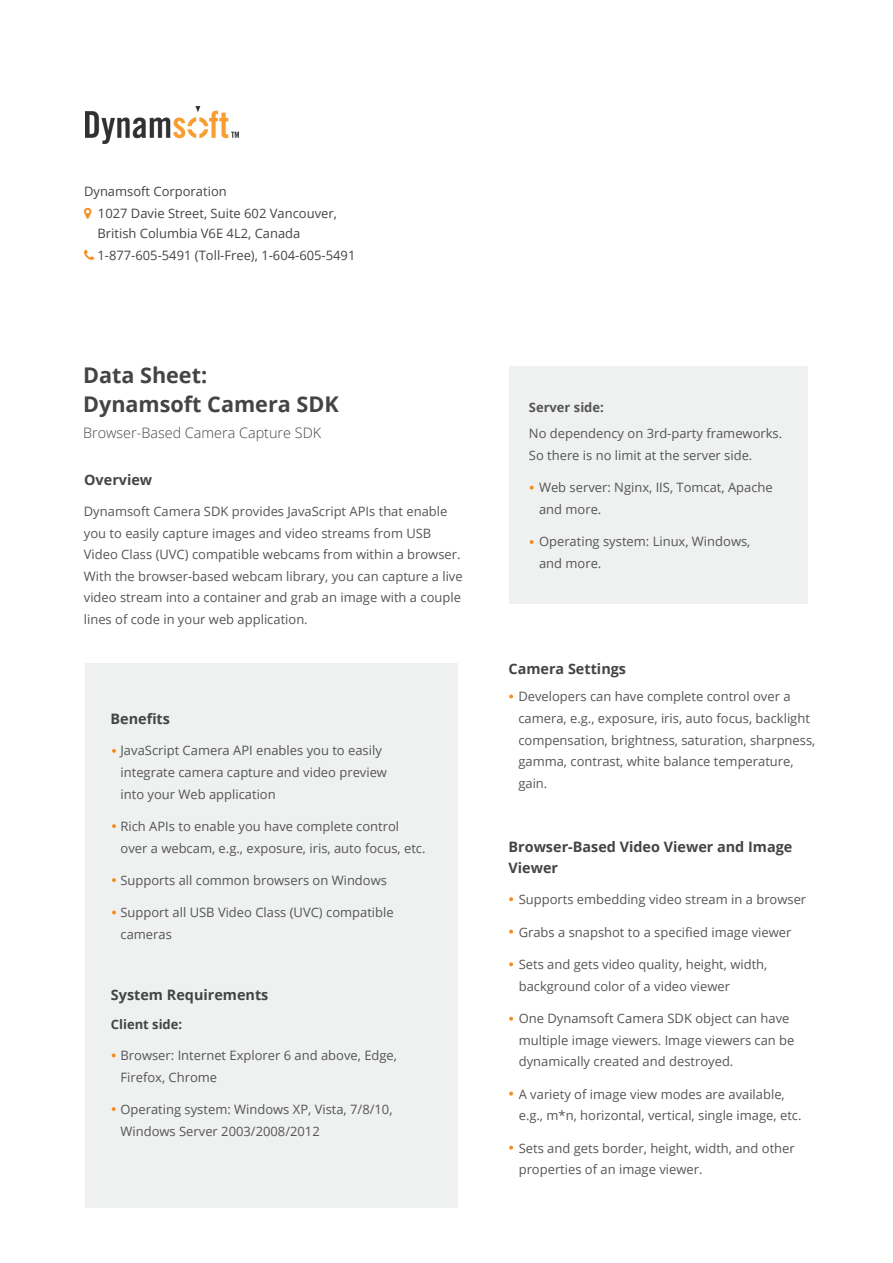
<style>
.page{position:relative;width:893px;height:1263px;background:#fff}
.page>*{position:absolute;margin:0;border:0;box-sizing:border-box;transform-origin:0 0}
.t1{font:700 21.6px/29.5px "Open Sans";color:#434444}
.t2{font:700 14.4px/21.6px "Open Sans";color:#434444}
.t3{font:300 14.4px "Open Sans";color:#434444}
.t4{font:12.9px/21.6px "Open Sans";color:#545554}
.t5{font:12.9px/21.9px "Open Sans";color:#434444}
.t6{font:700 12.9px "Open Sans";color:#545554}
.t7{font:700 12.9px "Open Sans";color:#434444}
</style>
<div class="page">
<svg style="left:509px;top:1145px;width:4px;height:4px"></svg>
<svg style="left:509px;top:1091px;width:4px;height:4px"></svg>
<svg style="left:509px;top:1017px;width:4px;height:4px"></svg>
<svg style="left:509px;top:962px;width:4px;height:4px"></svg>
<svg style="left:509px;top:929px;width:4px;height:4px"></svg>
<svg style="left:509px;top:897px;width:4px;height:4px"></svg>
<svg style="left:509px;top:694px;width:4px;height:4px"></svg>
<div style="left:509px;top:366px;width:299px;height:238px;background:#eff0f0"></div>
<svg style="left:530px;top:486px;width:4px;height:4px"></svg>
<svg style="left:530px;top:540px;width:4px;height:4px"></svg>
<div style="left:85px;top:663px;width:372px;height:544px;background:#eff0f0"></div>
<svg style="left:112px;top:1053px;width:4px;height:4px"></svg>
<svg style="left:112px;top:1107px;width:4px;height:4px"></svg>
<svg style="left:112px;top:749px;width:4px;height:4px"></svg>
<svg style="left:112px;top:910px;width:4px;height:4px"></svg>
<svg style="left:112px;top:878px;width:4px;height:4px"></svg>
<svg style="left:112px;top:824px;width:4px;height:4px"></svg>
<img style="left:85px;top:106px;width:153px;height:38px">
<p class="t5" style="left:98px;top:180px;width:240px;text-indent:-14px">Dynamsoft Corporation<br>1027 Davie Street, Suite 602 Vancouver,</p>
<p class="t5" style="left:97px;top:222px;width:259px">British Columbia V6E 4L2, Canada<br>1-877-605-5491 (Toll-Free), 1-604-605-5491</p>
<h1 class="t1" style="left:83px;top:359px;width:257px">Data Sheet:<br>Dynamsoft Camera SDK</h1>
<p class="t3" style="left:83px;top:423px;width:240px">Browser-Based Camera Capture SDK</p>
<p class="t2" style="left:84px;top:469px;width:70px">Overview</p>
<p class="t4" style="left:84px;top:500px;width:380px">Dynamsoft Camera SDK provides JavaScript APIs that enable you to easily capture images and video streams from USB Video Class (UVC) compatible webcams from within a browser.<br>With the browser-based webcam library, you can capture a live video stream into a container and grab an image with a couple lines of code in your web application.</p>
<p class="t2" style="left:111px;top:708px;width:61px">Benefits</p>
<p class="t4" style="left:121px;top:739px;width:268px">JavaScript Camera API enables you to easily integrate camera capture and video preview into your Web application</p>
<p class="t4" style="left:121px;top:815px;width:307px">Rich APIs to enable you have complete control over a webcam, e.g., exposure, iris, auto focus, etc.</p>
<p class="t4" style="left:121px;top:869px;width:268px">Supports all common browsers on Windows</p>
<p class="t4" style="left:121px;top:901px;width:275px">Support all USB Video Class (UVC) compatible cameras</p>
<p class="t2" style="left:111px;top:984px;width:159px">System Requirements</p>
<p class="t7" style="left:111px;top:1015px;width:73px">Client side:</p>
<p class="t4" style="left:121px;top:1044px;width:278px">Browser: Internet Explorer 6 and above, Edge,<br>Firefox, Chrome</p>
<p class="t4" style="left:121px;top:1098px;width:274px">Operating system: Windows XP, Vista, 7/8/10,<br>Windows Server 2003/2008/2012</p>
<p class="t6" style="left:529px;top:398px;width:76px">Server side:</p>
<p class="t4" style="left:529px;top:423px;width:255px">No dependency on 3rd-party frameworks.<br>So there is no limit at the server side.</p>
<p class="t4" style="left:539px;top:477px;width:235px">Web server: Nginx, IIS, Tomcat, Apache and more.</p>
<p class="t4" style="left:539px;top:531px;width:213px">Operating system: Linux, Windows, and more.</p>
<p class="t2" style="left:508px;top:658px;width:119px">Camera Settings</p>
<p class="t4" style="left:518px;top:685px;width:299px">Developers can have complete control over a camera, e.g., exposure, iris, auto focus, backlight compensation, brightness, saturation, sharpness, gamma, contrast, white balance temperature, gain.</p>
<p class="t2" style="left:508px;top:835px;width:285px">Browser-Based Video Viewer and Image<br>Viewer</p>
<p class="t4" style="left:519px;top:888px;width:289px">Supports embedding video stream in a browser</p>
<p class="t4" style="left:519px;top:921px;width:274px">Grabs a snapshot to a specified image viewer</p>
<p class="t4" style="left:519px;top:953px;width:250px">Sets and gets video quality, height, width, background color of a video viewer</p>
<p class="t4" style="left:519px;top:1007px;width:277px">One Dynamsoft Camera SDK object can have multiple image viewers. Image viewers can be dynamically created and destroyed.</p>
<p class="t4" style="left:519px;top:1083px;width:284px">A variety of image view modes are available, e.g., m*n, horizontal, vertical, single image, etc.</p>
<p class="t4" style="left:519px;top:1137px;width:278px">Sets and gets border, height, width, and other properties of an image viewer.</p>
</div>
